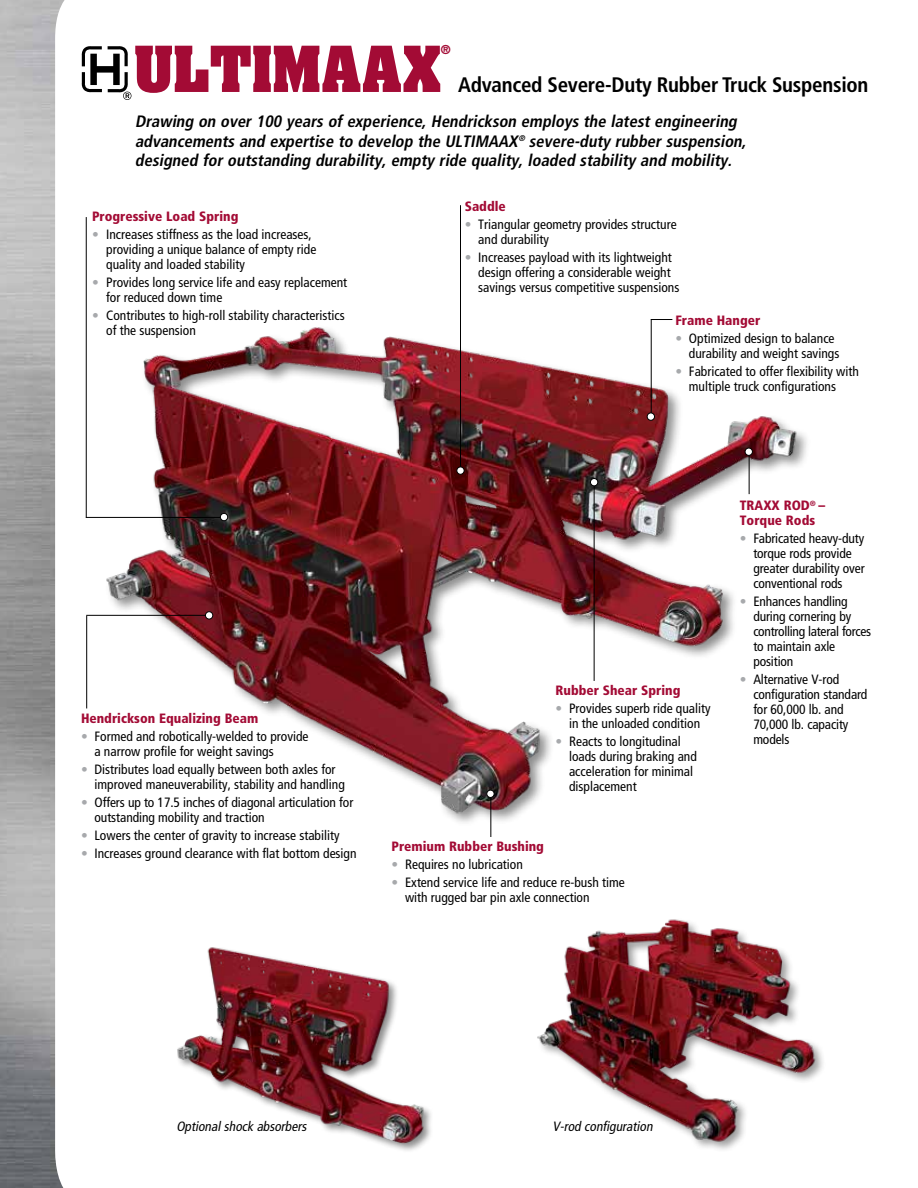
<style>
.page{position:relative;width:918px;height:1188px;background:#fff}
.page>*{position:absolute;margin:0;border:0;box-sizing:border-box;transform-origin:0 0}
.t1{font:700 54px "Aachen Std";color:#a30b35}
.t2{font:700 condensed 21px "Frutiger LT Std";letter-spacing:-.015em;color:#000}
.t3{font:italic 700 condensed 16.5px/19.5px "Frutiger LT Std";color:#000}
.t4{font:condensed 13.5px/15px "Frutiger LT Std";color:#000}
.t5{font:900 condensed 13.5px/15px "Frutiger LT Std";color:#a30b35}
.t6{font:italic condensed 13.5px "Frutiger LT Std";color:#000}
.t7{font:700 10.5px "Aachen Std";color:#a30b35}
.s1{color:#a7a9ac}
</style>
<div class="page">
<img style="left:0;top:0;width:65px;height:1188px">
<svg style="left:82px;top:46px;width:49px;height:54px"></svg>
<img style="left:102px;top:320px;width:703px;height:505px">
<hr style="left:86px;top:616px;width:1px;height:92px;background:#000">
<hr style="left:86px;top:615px;width:123px;height:1px;background:#000">
<hr style="left:460px;top:205px;width:1px;height:266px;background:#000">
<div style="left:457px;top:467px;width:7px;height:7px;background:#fff;border-radius:50%"></div>
<div style="left:456px;top:467px;width:9px;height:8px;border:1px solid #000;border-radius:50%"></div>
<hr style="left:594px;top:482px;width:1px;height:199px;background:#000">
<div style="left:590px;top:479px;width:8px;height:7px;background:#fff;border-radius:50%"></div>
<div style="left:590px;top:478px;width:8px;height:8px;border:1px solid #000;border-radius:50%"></div>
<hr style="left:86px;top:517px;width:138px;height:1px;background:#000">
<svg style="left:652px;top:319px;width:20px;height:1px"></svg>
<hr style="left:86px;top:217px;width:1px;height:301px;background:#000">
<div style="left:220px;top:513px;width:8px;height:8px;background:#fff;border-radius:50%"></div>
<div style="left:220px;top:513px;width:8px;height:8px;border:1px solid #000;border-radius:50%"></div>
<div style="left:205px;top:612px;width:8px;height:7px;background:#fff;border-radius:50%"></div>
<div style="left:205px;top:611px;width:8px;height:8px;border:1px solid #000;border-radius:50%"></div>
<hr style="left:651px;top:319px;width:1px;height:99px;background:#000">
<hr style="left:749px;top:451px;width:1px;height:43px;background:#000">
<div style="left:647px;top:413px;width:8px;height:7px;background:#fff;border-radius:50%"></div>
<div style="left:647px;top:413px;width:8px;height:8px;border:1px solid #000;border-radius:50%"></div>
<div style="left:745px;top:448px;width:7px;height:7px;background:#fff;border-radius:50%"></div>
<div style="left:745px;top:448px;width:8px;height:8px;border:1px solid #000;border-radius:50%"></div>
<img style="left:177px;top:947px;width:254px;height:204px">
<hr style="left:490px;top:794px;width:1px;height:43px;background:#000">
<div style="left:487px;top:790px;width:7px;height:7px;background:#fff;border-radius:50%"></div>
<div style="left:486px;top:790px;width:9px;height:8px;border:1px solid #000;border-radius:50%"></div>
<img style="left:537px;top:919px;width:285px;height:225px">
<p class="t7" style="left:441px;top:42px;width:11px">®</p>
<h1 class="t1" style="left:134px;top:30px;width:309px">ULTIMAAX</h1>
<h2 class="t2" style="left:458px;top:72px;width:412px">Advanced Severe-Duty Rubber Truck Suspension</h2>
<p class="t3" style="left:135px;top:112px;width:616px">Drawing on over 100 years of experience, Hendrickson employs the latest engineering advancements and expertise to develop the ULTIMAAX<sup>®</sup> severe-duty rubber suspension, designed for outstanding durability, empty ride quality, loaded stability and mobility.</p>
<p class="t5" style="left:92px;top:209px;width:148px">Progressive Load Spring</p>
<p class="t4" style="left:106px;top:227px;width:212px;text-indent:-14px"><span class="s1">•</span> Increases stiffness as the load increases, providing a unique balance of empty ride quality and loaded stability</p>
<p class="t4" style="left:106px;top:275px;width:243px;text-indent:-14px"><span class="s1">•</span> Provides long service life and easy replacement for reduced down time</p>
<p class="t4" style="left:106px;top:308px;width:240px;text-indent:-14px"><span class="s1">•</span> Contributes to high-roll stability characteristics of the suspension</p>
<p class="t5" style="left:465px;top:198px;width:42px">Saddle</p>
<p class="t4" style="left:478px;top:216px;width:200px;text-indent:-14px"><span class="s1">•</span> Triangular geometry provides structure and durability</p>
<p class="t4" style="left:478px;top:249px;width:203px;text-indent:-14px"><span class="s1">•</span> Increases payload with its lightweight design offering a considerable weight savings versus competitive suspensions</p>
<p class="t5" style="left:675px;top:313px;width:86px">Frame Hanger</p>
<p class="t4" style="left:689px;top:331px;width:152px;text-indent:-14px"><span class="s1">•</span> Optimized design to balance durability and weight savings</p>
<p class="t4" style="left:689px;top:364px;width:172px;text-indent:-14px"><span class="s1">•</span> Fabricated to offer flexibility with multiple truck configurations</p>
<p class="t5" style="left:81px;top:711px;width:179px">Hendrickson Equalizing Beam</p>
<p class="t4" style="left:94px;top:729px;width:216px;text-indent:-14px"><span class="s1">•</span> Formed and robotically-welded to provide a narrow profile for weight savings</p>
<p class="t4" style="left:94px;top:762px;width:252px;text-indent:-14px"><span class="s1">•</span> Distributes load equally between both axles for improved maneuverability, stability and handling</p>
<p class="t4" style="left:94px;top:795px;width:260px;text-indent:-14px"><span class="s1">•</span> Offers up to 17.5 inches of diagonal articulation for outstanding mobility and traction</p>
<p class="t4" style="left:81px;top:828px;width:260px"><span class="s1">•</span> Lowers the center of gravity to increase stability</p>
<p class="t4" style="left:81px;top:846px;width:277px"><span class="s1">•</span> Increases ground clearance with flat bottom design</p>
<p class="t5" style="left:556px;top:683px;width:126px">Rubber Shear Spring</p>
<p class="t4" style="left:556px;top:701px;width:157px;text-align:center"><span class="s1">•</span> Provides superb ride quality in the unloaded condition</p>
<p class="t4" style="left:569px;top:734px;width:129px;text-indent:-14px"><span class="s1">•</span> Reacts to longitudinal loads during braking and acceleration for minimal displacement</p>
<p class="t5" style="left:392px;top:839px;width:154px">Premium Rubber Bushing</p>
<p class="t4" style="left:392px;top:857px;width:133px"><span class="s1">•</span> Requires no lubrication</p>
<p class="t4" style="left:405px;top:875px;width:221px;text-indent:-14px"><span class="s1">•</span> Extend service life and reduce re-bush time with rugged bar pin axle connection</p>
<p class="t5" style="left:740px;top:498px;width:87px">TRAXX ROD<sup>®</sup> –<br>Torque Rods</p>
<p class="t4" style="left:753px;top:531px;width:113px;text-indent:-14px"><span class="s1">•</span> Fabricated heavy-duty torque rods provide greater durability over conventional rods</p>
<p class="t4" style="left:753px;top:594px;width:119px;text-indent:-14px"><span class="s1">•</span> Enhances handling during cornering by controlling lateral forces to maintain axle position</p>
<p class="t4" style="left:753px;top:672px;width:116px;text-indent:-14px"><span class="s1">•</span> Alternative V-rod configuration standard for 60,000 lb. and<br>70,000 lb. capacity models</p>
<p class="t6" style="left:176px;top:1119px;width:134px">Optionalshock absorbers</p>
<p class="t6" style="left:553px;top:1119px;width:104px">V-rod configuration</p>
</div>
